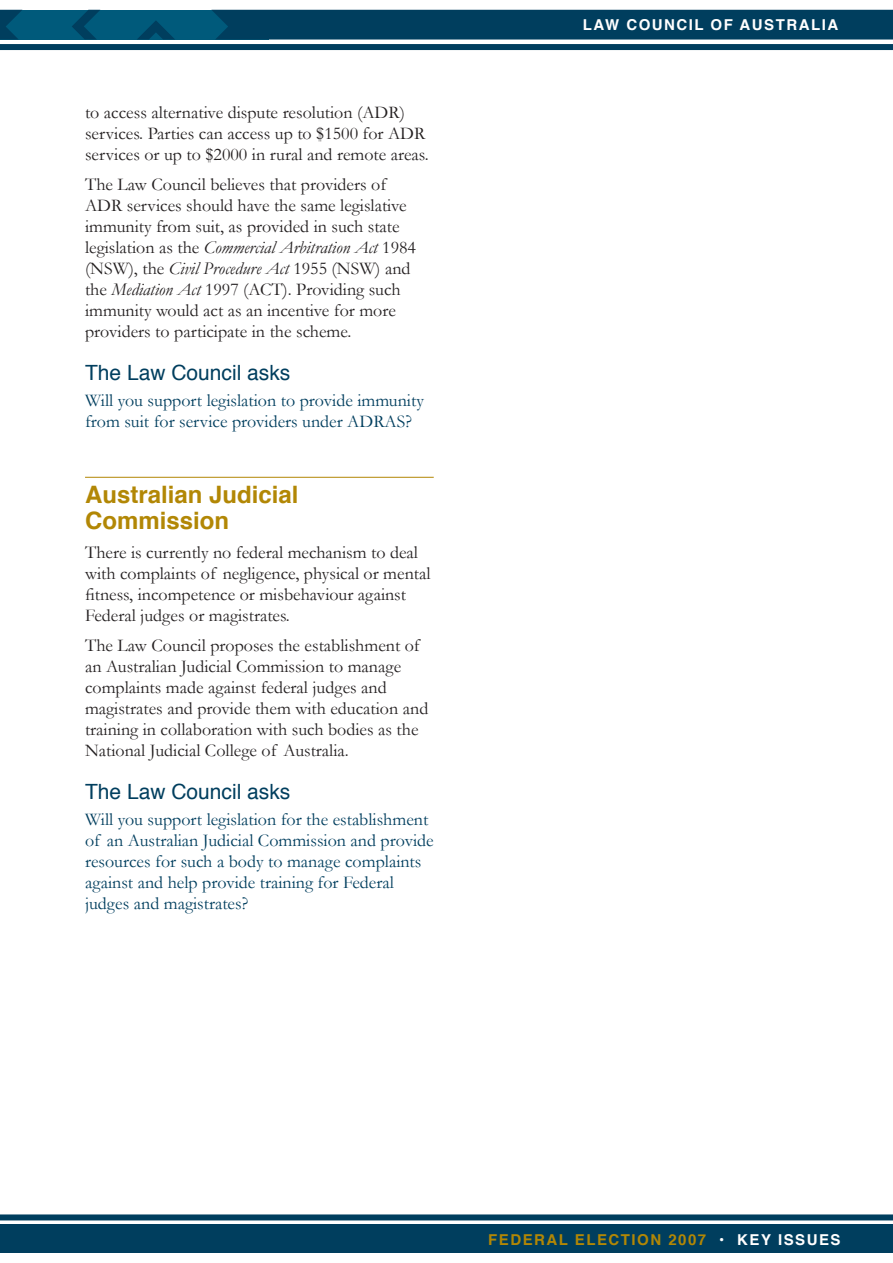
<style>
.page{position:relative;width:893px;height:1263px;background:#fff}
.page>*{position:absolute;margin:0;border:0;box-sizing:border-box;transform-origin:0 0}
.t1{font:700 24px/25.5px "Helvetica";color:#b28705}
.t2{font:21px "Helvetica";color:#003e5e}
.t3{font:18px/21px "Garamond";color:#231f20}
.t4{font:18px/21px "Garamond";color:#003e5e}
.t5{font:700 15px "Helvetica";letter-spacing:.1em;color:#b28705}
.t6{font:700 15px "Helvetica";letter-spacing:.1em;color:#fff}
.s1{font-style:italic}
.s2{color:#fff}
</style>
<div class="page">
<svg style="left:0;top:10px;width:893px;height:30px;background:#024565"></svg>
<div style="left:0;top:44px;width:893px;height:6px;background:#003e5e"></div>
<div style="left:0;top:1224px;width:893px;height:28px;background:#003e5e"></div>
<div style="left:0;top:1214px;width:893px;height:6px;background:#003e5e"></div>
<hr style="left:85px;top:477px;width:349px;height:1px;background:#b28705">
<p class="t3" style="left:85px;top:101px;width:345px">to access alternative dispute resolution (ADR) services. Parties can access up to $1500 for ADR services or up to $2000 in rural and remote areas.</p>
<p class="t3" style="left:85px;top:173px;width:332px">The Law Council believes that providers of ADR services should have the same legislative immunity from suit, as provided in such state legislation as the <span class="s1">Commercial Arbitration Act</span> 1984 (NSW), the <span class="s1">Civil Procedure Act</span> 1955 (NSW) and the <span class="s1">Mediation Act</span> 1997 (ACT). Providing such immunity would act as an incentive for more providers to participate in the scheme.</p>
<p class="t2" style="left:85px;top:355px;width:207px">The Law Council asks</p>
<p class="t4" style="left:85px;top:389px;width:340px">Will you support legislation to provide immunity from suit for service providers under ADRAS?</p>
<h1 class="t1" style="left:85px;top:481px;width:215px">Australian Judicial<br>Commission</h1>
<p class="t3" style="left:85px;top:542px;width:347px">There is currently no federal mechanism to deal with complaints of negligence, physical or mental fitness, incompetence or misbehaviour against Federal judges or magistrates.</p>
<p class="t3" style="left:85px;top:634px;width:345px">The Law Council proposes the establishment of an Australian Judicial Commission to manage complaints made against federal judges and magistrates and provide them with education and training in collaboration with such bodies as the National Judicial College of Australia.</p>
<p class="t2" style="left:85px;top:774px;width:207px">The Law Council asks</p>
<p class="t4" style="left:85px;top:808px;width:350px">Will you support legislation for the establishment of an Australian Judicial Commission and provide resources for such a body to manage complaints against and help provide training for Federal judges and magistrates?</p>
<p class="t6" style="left:583px;top:12px;width:257px">LAW COUNCIL OF AUSTRALIA</p>
<p class="t5" style="left:488px;top:1226px;width:354px">FEDERAL ELECTION 2007 <span class="s2">• KEY ISSUES</span></p>
</div>
